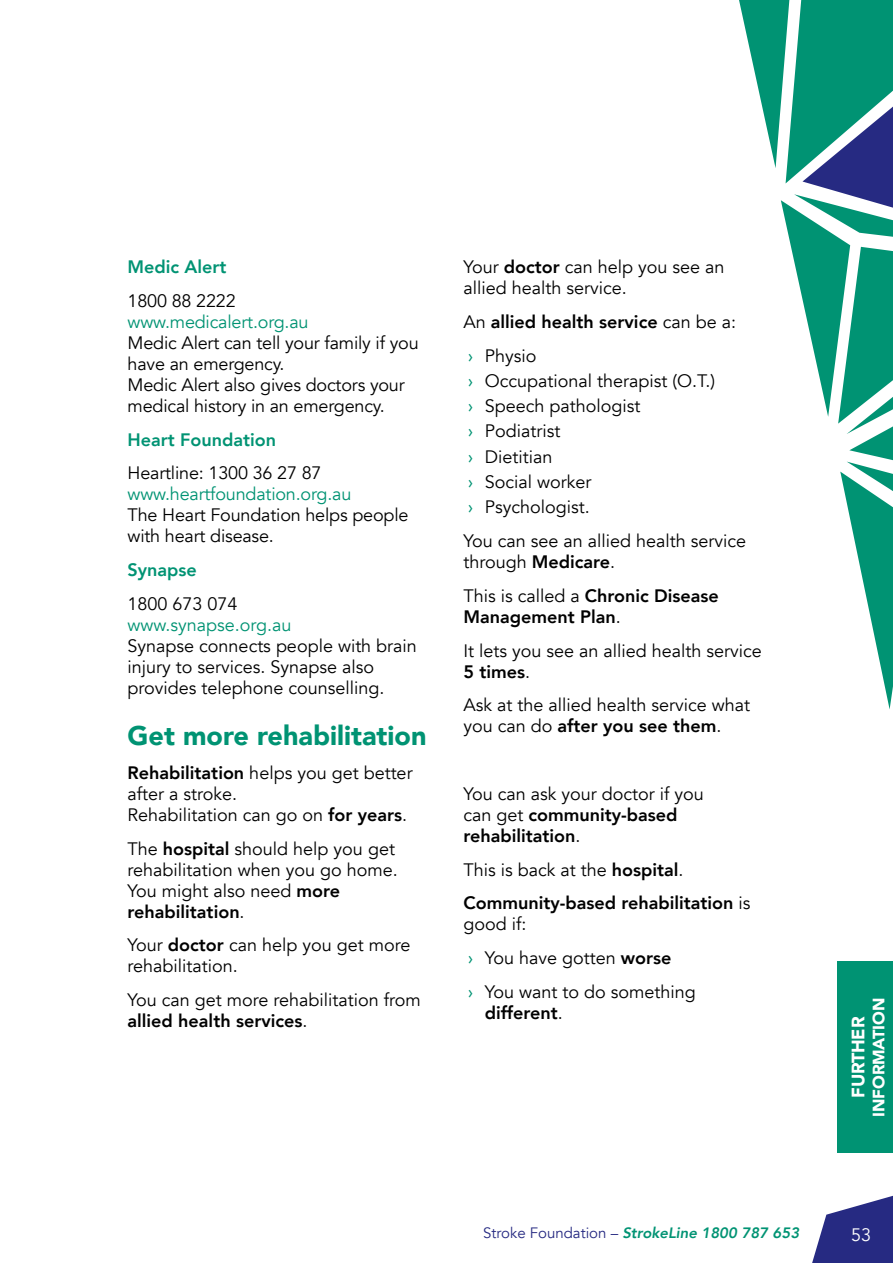
<style>
.page{position:relative;width:893px;height:1263px;background:#fff}
.page>*{position:absolute;margin:0;border:0;box-sizing:border-box;transform-origin:0 0}
.t1{font:900 27px "Avenir";color:#009373}
.t2{font:18px/21px "Avenir";color:#000}
.t3{font:800 18px/33.8px "Avenir";color:#000}
.t4{font:18px "Avenir";letter-spacing:-.01em;color:#009373}
.t5{font:800 18px "Avenir";color:#009373}
.t6{font:900 18px "Avenir";letter-spacing:-.01em;color:#fff}
.t7{font:18px "Avenir";color:#fff}
.t8{font:900 16.5px "Avenir";letter-spacing:-.01em;color:#fff}
.t9{font:italic 800 15px "Avenir";color:#009373}
.s1{font-weight:800}
.s2{font-weight:400}
.s3{font-weight:400;color:#009373}
.s4{color:#009373}
.s5{font-weight:400;font-style:normal;color:#262a82}
</style>
<div class="page">
<svg style="left:739px;top:0;width:154px;height:709px"></svg>
<svg style="left:812px;top:1195px;width:81px;height:68px"></svg>
<div style="left:838px;top:962px;width:55px;height:191px;background:#009373"></div>
<p class="t5" style="left:128px;top:253px;width:101px">Medic Alert</p>
<p class="t2" style="left:128px;top:291px;width:110px">1800 88 2222</p>
<p class="t4" style="left:128px;top:311px;width:183px">www.medicalert.org.au</p>
<p class="t2" style="left:128px;top:333px;width:293px">Medic Alert can tell your family if you have an emergency.<br>Medic Alert also gives doctors your medical history in an emergency.</p>
<p class="t5" style="left:128px;top:425px;width:150px">Heart Foundation</p>
<p class="t2" style="left:128px;top:463px;width:195px">Heartline: 1300 36 27 87</p>
<p class="t4" style="left:128px;top:483px;width:225px">www.heartfoundation.org.au</p>
<p class="t2" style="left:128px;top:505px;width:282px">The Heart Foundation helps people with heart disease.</p>
<p class="t5" style="left:128px;top:556px;width:71px">Synapse</p>
<p class="t2" style="left:128px;top:594px;width:112px">1800 673 074</p>
<p class="t4" style="left:128px;top:614px;width:166px">www.synapse.org.au</p>
<p class="t2" style="left:128px;top:636px;width:291px">Synapse connects people with brain injury to services. Synapse also provides telephone counselling.</p>
<h1 class="t1" style="left:128px;top:712px;width:300px">Get more rehabilitation</h1>
<p class="t2" style="left:128px;top:762px;width:287px"><span class="s1">Rehabilitation</span> helps you get better after a stroke.<br>Rehabilitation can go on <span class="s1">for years</span>.</p>
<p class="t2" style="left:128px;top:838px;width:272px">The <span class="s1">hospital</span> should help you get rehabilitation when you go home.<br>You might also need <span class="s1">more rehabilitation</span>.</p>
<p class="t2" style="left:128px;top:935px;width:285px">Your <span class="s1">doctor</span> can help you get more rehabilitation.</p>
<p class="t2" style="left:128px;top:990px;width:295px">You can get more rehabilitation from <span class="s1">allied health services</span>.</p>
<p class="t2" style="left:463px;top:257px;width:263px">Your <span class="s1">doctor</span> can help you see an allied health service.</p>
<p class="t3" style="left:463px;top:305px;width:274px"><span class="s2">An</span> allied health service <span class="s2">can be a: </span><span class="s3">›</span> <span class="s2">Physio</span></p>
<p class="t2" style="left:468px;top:368px;width:249px;line-height:25.2px"><span class="s4">›</span> Occupational therapist (O.T.) <span class="s4">›</span> Speech pathologist<br><span class="s4">›</span> Podiatrist<br><span class="s4">›</span> Dietitian<br><span class="s4">›</span> Social worker<br><span class="s4">›</span> Psychologist.</p>
<p class="t2" style="left:463px;top:531px;width:284px">You can see an allied health service through <span class="s1">Medicare</span>.</p>
<p class="t3" style="left:463px;top:585px;width:257px;line-height:21px"><span class="s2">This is called a</span> Chronic Disease<br>Management Plan<span class="s2">.</span></p>
<p class="t2" style="left:463px;top:640px;width:300px">It lets you see an allied health service<br><span class="s1">5 times</span>.</p>
<p class="t2" style="left:463px;top:695px;width:288px">Ask at the allied health service what you can do <span class="s1">after you see them</span>.</p>
<p class="t2" style="left:463px;top:783px;width:242px">You can ask your doctor if you can get <span class="s1">community-based rehabilitation</span>.</p>
<p class="t3" style="left:463px;top:852px;width:289px"><span class="s2">This is back at the</span> hospital<span class="s2">.<br></span>Community-based rehabilitation <span class="s2">is</span></p>
<p class="t2" style="left:463px;top:908px;width:234px;line-height:33.8px">good if:<br><span class="s4">›</span> You have gotten <span class="s1">worse<br></span><span class="s4">›</span> You want to do something</p>
<p class="t3" style="left:485px;top:996px;width:80px">different<span class="s2">.</span></p>
<p class="t8" style="left:864px;top:1117px;width:120px;rotate:-90deg">INFORMATION</p>
<p class="t6" style="left:843px;top:1098px;width:83px;rotate:-90deg">FURTHER</p>
<p class="t9" style="left:483px;top:1223px;width:318px"><span class="s5">Stroke Foundation –</span> StrokeLine 1800 787 653</p>
<p class="t7" style="left:851px;top:1224px;width:22px">53</p>
</div>
